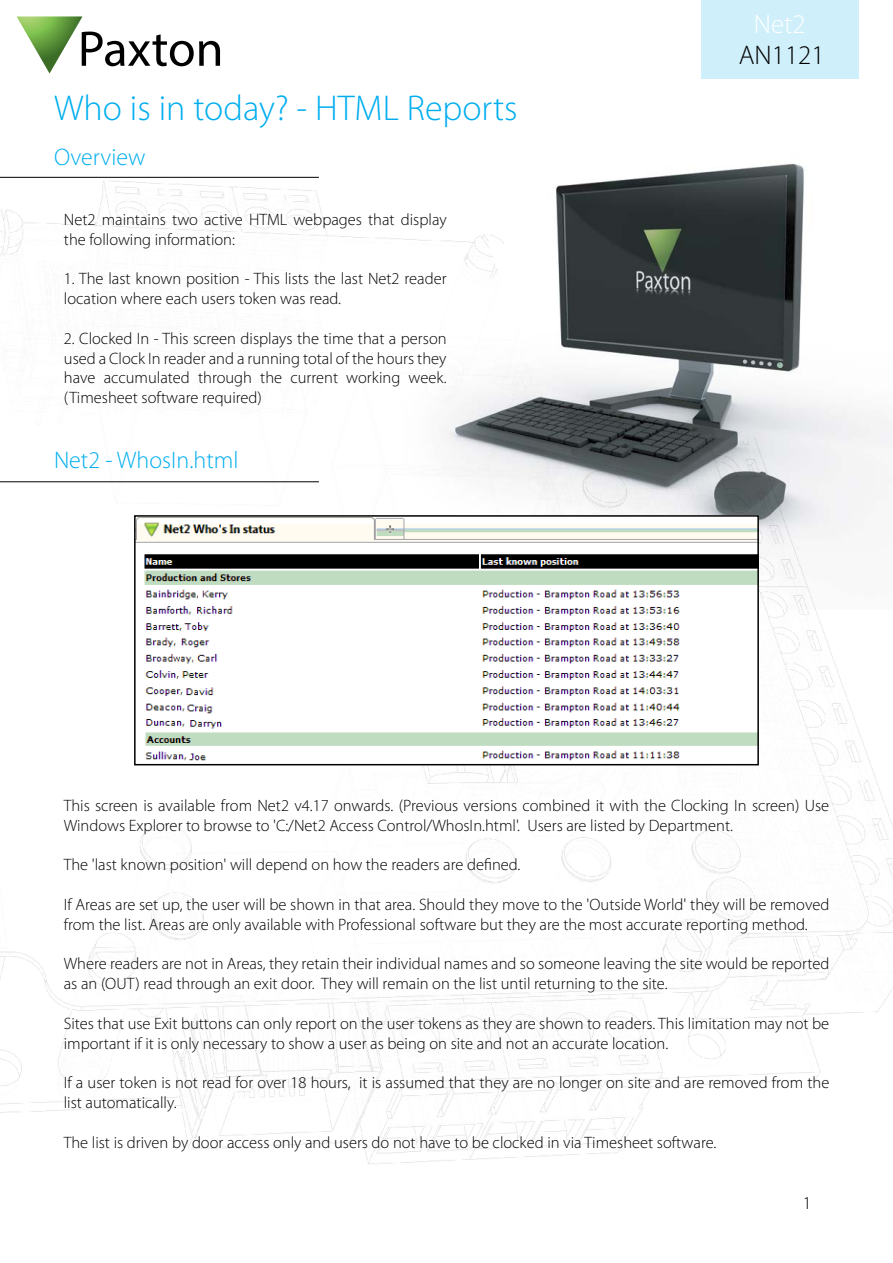
<style>
.page{position:relative;width:893px;height:1263px;background:#fff}
.page>*{position:absolute;margin:0;border:0;box-sizing:border-box;transform-origin:0 0}
.t1{font:300 36px "Myriad Pro";color:#00aeef}
.t2{font:300 27px "Myriad Pro";color:#000}
.t3{font:300 27px "Myriad Pro";color:#fff}
.t4{font:300 24px "Myriad Pro";color:#00aeef}
.t5{font:300 18px "Myriad Pro";color:#000}
.t6{font:300 16.5px/19.8px "Myriad Pro";color:#000}
</style>
<div class="page">
<svg style="left:17px;top:16px;width:203px;height:58px"></svg>
<img style="left:0;top:176px;width:893px;height:988px">
<img style="left:386px;top:74px;width:507px;height:536px">
<hr style="left:0;top:177px;width:319px;height:1px;background:#000">
<hr style="left:0;top:481px;width:319px;height:1px;background:#000">
<img style="left:137px;top:518px;width:619px;height:244px">
<div style="left:134px;top:515px;width:625px;height:250px;border:2px solid #000"></div>
<div style="left:702px;top:0;width:157px;height:79px;background:#cfeffb"></div>
<h2 class="t3" style="left:754px;top:8px;width:53px">Net2</h2>
<h1 class="t1" style="left:54px;top:87px;width:465px">Who is in today? - HTML Reports</h1>
<h3 class="t4" style="left:54px;top:143px;width:93px">Overview</h3>
<p class="t6" style="left:64px;top:209px;width:384px">Net2 maintains two active HTML webpages that display the following information:</p>
<p class="t6" style="left:64px;top:269px;width:384px">1. The last known position - This lists the last Net2 reader location where each users token was read.</p>
<p class="t6" style="left:64px;top:328px;width:384px;text-align:justify">2. Clocked In - This screen displays the time that a person used a Clock In reader and a running total of the hours they have accumulated through the current working week. (Timesheet software required)</p>
<h3 class="t4" style="left:54px;top:446px;width:186px">Net2 - WhosIn.html</h3>
<h2 class="t2" style="left:739px;top:39px;width:87px">AN1121</h2>
<p class="t6" style="left:64px;top:795px;width:767px">This screen is available from Net2 v4.17 onwards. (Previous versions combined it with the Clocking In screen) Use<br>Windows Explorer to browse to 'C:/Net2 Access Control/WhosIn.html'. Users are listed by Department.</p>
<p class="t6" style="left:64px;top:855px;width:458px">The 'last known position' will depend on how the readers are defined.</p>
<p class="t6" style="left:64px;top:894px;width:767px">If Areas are set up, the user will be shown in that area. Should they move to the 'Outside World' they will be removed from the list. Areas are only available with Professional software but they are the most accurate reporting method.</p>
<p class="t6" style="left:64px;top:954px;width:767px">Where readers are not in Areas, they retain their individual names and so someone leaving the site would be reported as an (OUT) read through an exit door. They will remain on the list until returning to the site.</p>
<p class="t6" style="left:64px;top:1013px;width:767px">Sites that use Exit buttons can only report on the user tokens as they are shown to readers. This limitation may not be important if it is only necessary to show a user as being on site and not an accurate location.</p>
<p class="t6" style="left:64px;top:1073px;width:767px">If a user token is not read for over 18 hours, it is assumed that they are no longer on site and are removed from the list automatically.</p>
<p class="t6" style="left:64px;top:1132px;width:654px">The list is driven by door access only and users do not have to be clocked in via Timesheet software.</p>
<p class="t5" style="left:803px;top:1192px;width:10px">1</p>
</div>
